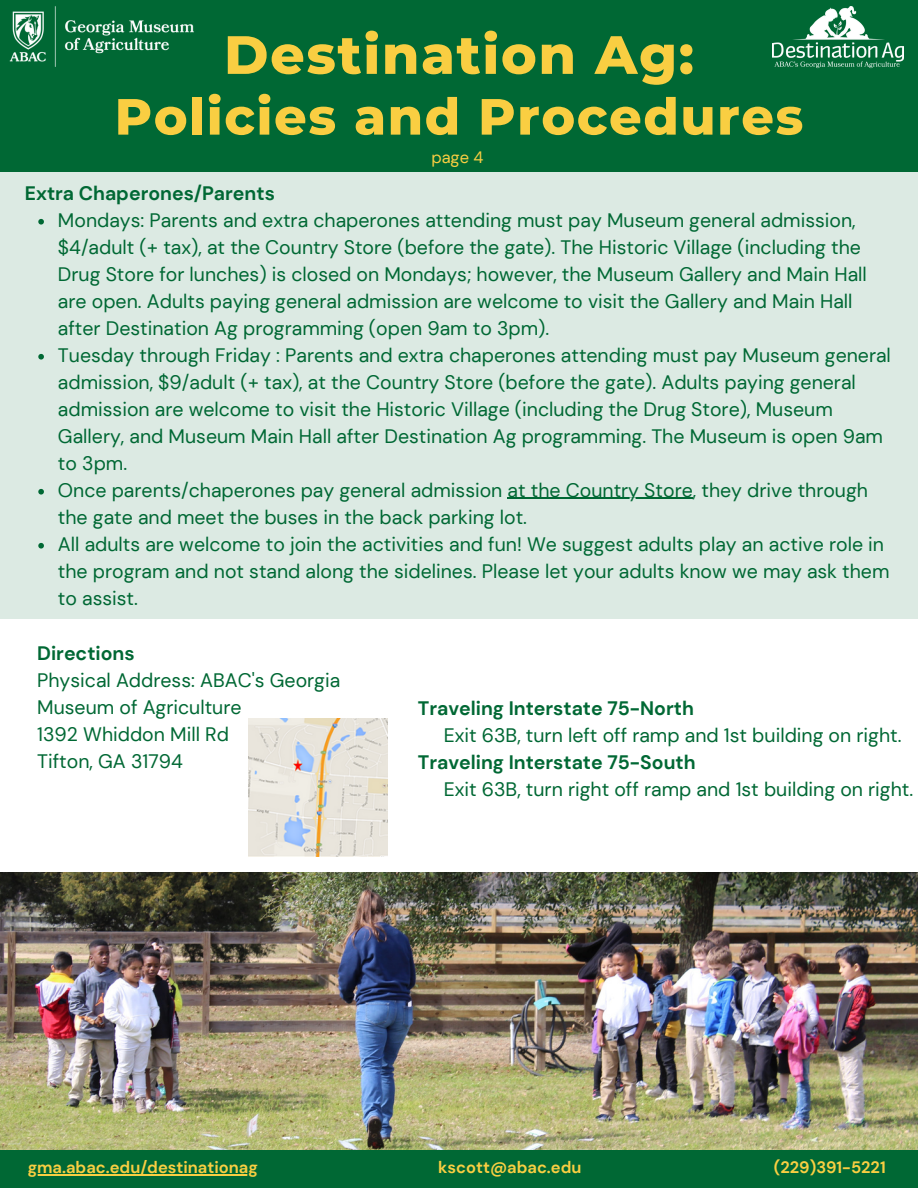
<style>
.page{position:relative;width:918px;height:1188px;background:#fff}
.page>*{position:absolute;margin:0;border:0;box-sizing:border-box;transform-origin:0 0}
.t1{font:800 53.85px "Montserrat";letter-spacing:.03em;color:#f9ce42}
.t2{font:800 50.85px "Montserrat";letter-spacing:.03em;color:#f9ce42}
.t3{font:19.5px/27px "DM Sans";color:#006834}
.t4{font:700 19.5px "DM Sans";color:#006834}
.t5{font:700 16.5px "DM Sans";color:#f9ce42}
.t6{font:16.5px "DM Sans";color:#f9ce42}
.s1{font-weight:700}
</style>
<div class="page">
<div style="left:0;top:0;width:918px;height:171px;background:#006834"></div>
<img style="left:9px;top:6px;width:185px;height:61px">
<img style="left:772px;top:7px;width:132px;height:62px">
<div style="left:0;top:171px;width:918px;height:448px;background:#dceae3"></div>
<img style="left:0;top:872px;width:917px;height:278px">
<div style="left:0;top:1150px;width:918px;height:38px;background:#006834"></div>
<img style="left:249px;top:719px;width:138px;height:137px">
<hr style="left:28px;top:1175px;width:230px;height:1px;background:#f9ce42">
<svg style="left:38px;top:219px;width:6px;height:6px"></svg>
<svg style="left:38px;top:354px;width:6px;height:6px"></svg>
<svg style="left:38px;top:489px;width:6px;height:6px"></svg>
<hr style="left:508px;top:498px;width:185px;height:1px;background:#006834">
<svg style="left:38px;top:543px;width:6px;height:6px"></svg>
<p class="t1" style="left:224px;top:22px;width:471px">Destination Ag:</p>
<p class="t2" style="left:115px;top:85px;width:690px">Policies and Procedures</p>
<p class="t6" style="left:431px;top:146px;width:54px">page 4</p>
<p class="t4" style="left:25px;top:180px;width:252px">Extra Chaperones/Parents</p>
<p class="t3" style="left:58px;top:207px;width:810px">Mondays: Parents and extra chaperones attending must pay Museum general admission, $4/adult (+ tax), at the Country Store (before the gate). The Historic Village (including the Drug Store for lunches) is closed on Mondays; however, the Museum Gallery and Main Hall are open. Adults paying general admission are welcome to visit the Gallery and Main Hall after Destination Ag programming (open 9am to 3pm).</p>
<h3 class="t3" style="left:58px;top:342px;width:834px">Tuesday through Friday : Parents and extra chaperones attending must pay Museum general admission, $9/adult (+ tax), at the Country Store (before the gate). Adults paying general admission are welcome to visit the Historic Village (including the Drug Store), Museum Gallery, and Museum Main Hall after Destination Ag programming. The Museum is open 9am to 3pm.</h3>
<p class="t3" style="left:58px;top:477px;width:812px">Once parents/chaperones pay general admission at the Country Store, they drive through</p>
<p class="t3" style="left:58px;top:504px;width:828px">the gate and meet the buses in the back parking lot.<br>All adults are welcome to join the activities and fun! We suggest adults play an active role in</p>
<p class="t3" style="left:58px;top:558px;width:833px">the program and not stand along the sidelines. Please let your adults know we may ask them to assist.</p>
<h3 class="t3" style="left:37px;top:640px;width:305px"><span class="s1">Directions<br></span>Physical Address: ABAC's Georgia<br>Museum of Agriculture<br>1392 Whiddon Mill Rd</h3>
<p class="t3" style="left:37px;top:748px;width:147px">Tifton, GA 31794</p>
<p class="t4" style="left:418px;top:695px;width:277px">Traveling Interstate 75-North</p>
<h4 class="t3" style="left:444px;top:722px;width:459px">Exit 63B, turn left off ramp and 1st building on right.</h4>
<p class="t4" style="left:418px;top:749px;width:279px">Traveling Interstate 75-South</p>
<p class="t3" style="left:444px;top:776px;width:471px">Exit 63B, turn right off ramp and 1st building on right.</p>
<p class="t5" style="left:28px;top:1157px;width:231px">gma.abac.edu/destinationag</p>
<p class="t5" style="left:438px;top:1157px;width:145px">kscott@abac.edu</p>
<p class="t5" style="left:774px;top:1157px;width:113px">(229)391-5221</p>
</div>
